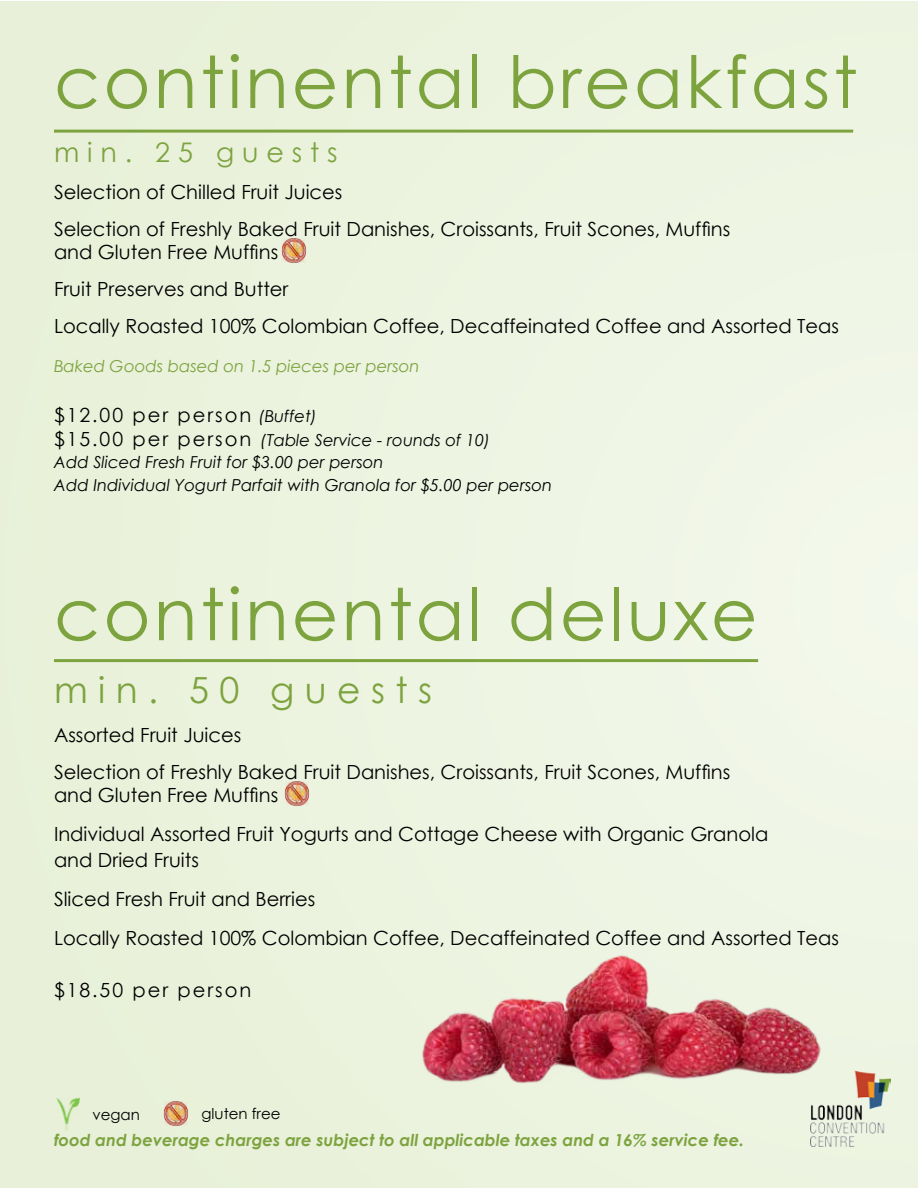
<style>
.page{position:relative;width:918px;height:1188px;background:#fff}
.page>*{position:absolute;margin:0;border:0;box-sizing:border-box;transform-origin:0 0}
.t1{font:72px "Century Gothic";letter-spacing:.04em;color:#7da33f}
.t2{font:36px "Century Gothic";letter-spacing:.29em;color:#7da33f}
.t3{font:27px "Century Gothic";letter-spacing:.29em;color:#7da33f}
.t4{font:19.5px/36.9px "Century Gothic";color:#000}
.t5{font:19.5px "Century Gothic";letter-spacing:.1em;color:#000}
.t6{font:italic 16.5px/22.5px "Century Gothic";color:#000}
.t7{font:italic 700 16.5px "Century Gothic";color:#7da33f}
.t8{font:italic 16.5px "Century Gothic";color:#7da33f}
.t9{font:15px "Century Gothic";color:#000}
.s1{font-style:italic;font-size:16.5px}
.s2{font-style:normal;font-size:19.5px}
</style>
<div class="page">
<div style="left:0;top:2px;width:918px;height:1186px;background:#ecf3df"></div>
<img style="left:810px;top:1071px;width:81px;height:76px">
<img style="left:163px;top:1101px;width:26px;height:25px">
<img style="left:56px;top:1097px;width:24px;height:33px">
<hr style="left:54px;top:130px;width:799px;height:3px;background:#7da33f">
<hr style="left:54px;top:659px;width:704px;height:3px;background:#7da33f">
<img style="left:281px;top:238px;width:26px;height:25px">
<img style="left:422px;top:955px;width:416px;height:132px">
<img style="left:284px;top:781px;width:26px;height:25px">
<h1 class="t1" style="left:54px;top:32px;width:805px">continental breakfast</h1>
<h3 class="t3" style="left:54px;top:133px;width:285px">min. 25 guests</h3>
<p class="t4" style="left:54px;top:173px;width:678px">Selection of Chilled Fruit Juices<br>Selection of Freshly Baked Fruit Danishes, Croissants, Fruit Scones, Muffins</p>
<p class="t4" style="left:54px;top:233px;width:787px">and Gluten Free Muffins<br>Fruit Preserves and Butter<br>Locally Roasted 100% Colombian Coffee, Decaffeinated Coffee and Assorted Teas</p>
<p class="t8" style="left:54px;top:355px;width:367px">Baked Goods based on 1.5 pieces per person</p>
<p class="t5" style="left:54px;top:402px;width:265px">$12.00 per person <span class="s1">(Buffet)</span></p>
<p class="t6" style="left:54px;top:428px;width:500px"><span class="s2">$15.00 per person</span> (Table Service - rounds of 10)<br>Add Sliced Fresh Fruit for $3.00 per person<br>Add Individual Yogurt Parfait with Granola for $5.00 per person</p>
<h1 class="t1" style="left:54px;top:564px;width:705px">continental deluxe</h1>
<h2 class="t2" style="left:54px;top:665px;width:380px">min. 50 guests</h2>
<p class="t4" style="left:54px;top:716px;width:678px">Assorted Fruit Juices<br>Selection of Freshly Baked Fruit Danishes, Croissants, Fruit Scones, Muffins</p>
<p class="t4" style="left:54px;top:776px;width:716px;line-height:39px">and Gluten Free Muffins<br>Individual Assorted Fruit Yogurts and Cottage Cheese with Organic Granola</p>
<p class="t4" style="left:54px;top:840px;width:787px;line-height:39px">and Dried Fruits<br>Sliced Fresh Fruit and Berries<br>Locally Roasted 100% Colombian Coffee, Decaffeinated Coffee and Assorted Teas</p>
<p class="t5" style="left:54px;top:977px;width:199px">$18.50 per person</p>
<p class="t9" style="left:92px;top:1104px;width:49px">vegan</p>
<p class="t9" style="left:202px;top:1103px;width:81px">gluten free</p>
<p class="t7" style="left:54px;top:1128px;width:692px">food and beverage charges are subject to all applicable taxes and a 16% service fee.</p>
</div>
